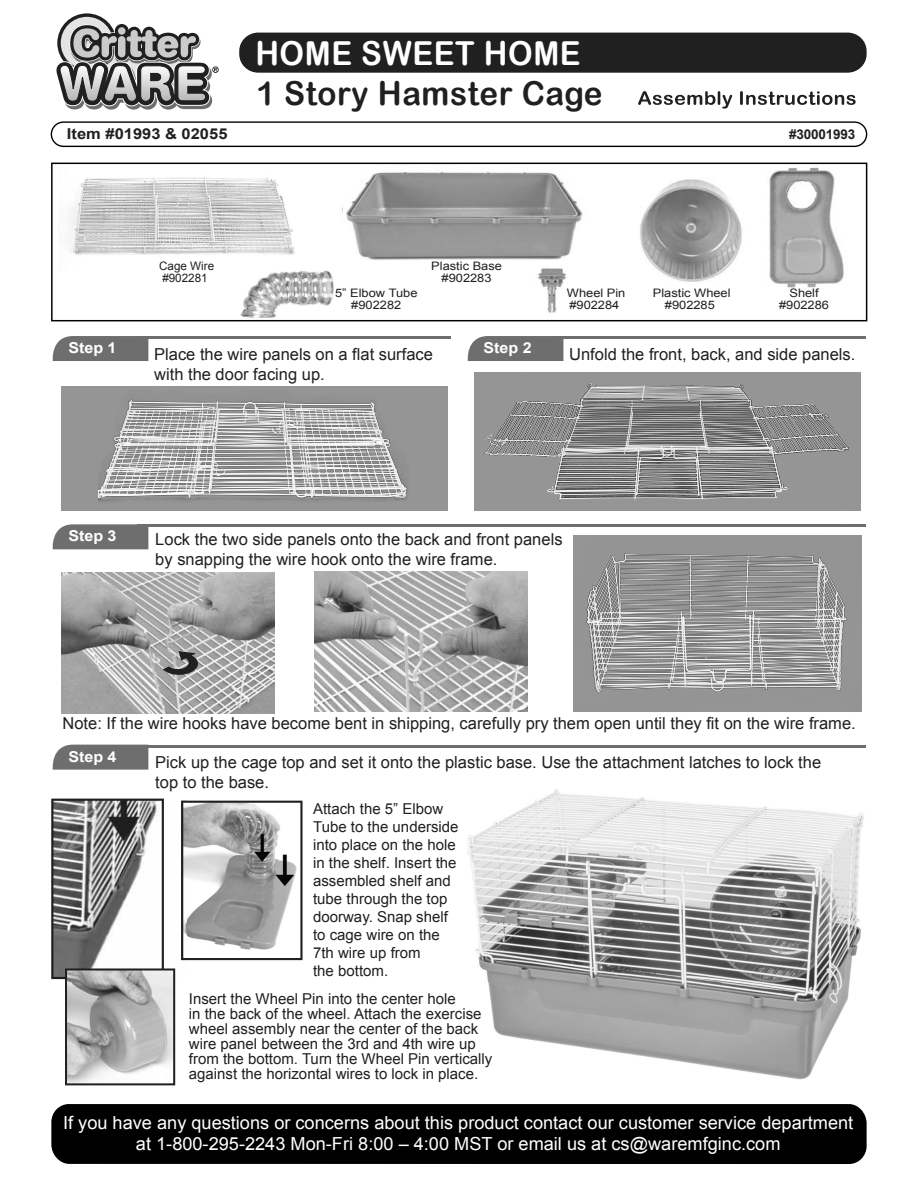
<style>
.page{position:relative;width:918px;height:1188px;background:#fff}
.page>*{position:absolute;margin:0;border:0;box-sizing:border-box;transform-origin:0 0}
.t1{font:33px "Arial Rounded MT Bold";letter-spacing:.02em;color:#202020;scale:.95 1}
.t2{font:33px "Arial Rounded MT Bold";letter-spacing:.02em;color:#fff;scale:.94 1}
.t3{font:18px/21.6px "Arial";color:#fff;text-align:center}
.t4{font:16.5px/19.8px "Arial";color:#202020}
.t5{font:15px/18px "Arial";color:#202020}
.t6{font:700 15px "Arial";color:#fff;scale:1.07 1}
.t7{font:700 15px "Arial";color:#202020;scale:1.1 1}
.t8{font:700 13.5px "Arial";letter-spacing:-.015em;color:#202020}
.t9{font:11.7px/12px "Arial";color:#202020;text-align:center;scale:1.1 1}
.t10{font:11.7px/12px "Arial";color:#202020}
</style>
<div class="page">
<div style="left:62px;top:387px;width:386px;height:124px;background:#959595"></div>
<div style="left:474px;top:372px;width:387px;height:139px;background:#959595"></div>
<img style="left:468px;top:789px;width:396px;height:291px">
<img style="left:98px;top:386px;width:310px;height:116px">
<img style="left:58px;top:162px;width:249px;height:93px">
<div style="left:239px;top:33px;width:628px;height:40px;background:#202020;border-radius:19px"></div>
<hr style="left:138px;top:745px;width:728px;height:3px;background:#6e6e6e">
<svg style="left:52px;top:745px;width:96px;height:25px;background:#767676"></svg>
<hr style="left:553px;top:336px;width:313px;height:3px;background:#6e6e6e">
<div style="left:467px;top:336px;width:96px;height:25px;background:#6e6e6e"></div>
<hr style="left:138px;top:336px;width:313px;height:3px;background:#6e6e6e">
<div style="left:52px;top:336px;width:96px;height:25px;background:#6e6e6e"></div>
<img style="left:346px;top:172px;width:237px;height:88px">
<img style="left:769px;top:167px;width:75px;height:119px">
<img style="left:640px;top:179px;width:102px;height:103px">
<img style="left:538px;top:268px;width:30px;height:45px">
<img style="left:240px;top:270px;width:94px;height:48px">
<hr style="left:138px;top:524px;width:728px;height:3px;background:#6e6e6e">
<svg style="left:52px;top:524px;width:96px;height:25px;background:#767676"></svg>
<img style="left:62px;top:572px;width:212px;height:141px">
<svg style="left:163px;top:651px;width:37px;height:26px"></svg>
<img style="left:315px;top:571px;width:212px;height:141px">
<img style="left:576px;top:536px;width:286px;height:176px">
<svg style="left:187px;top:801px;width:116px;height:159px"></svg>
<img style="left:181px;top:801px;width:6px;height:159px">
<img style="left:182px;top:802px;width:5px;height:157px">
<svg style="left:51px;top:799px;width:124px;height:286px"></svg>
<div style="left:51px;top:1104px;width:816px;height:60px;background:#000;border-radius:18px"></div>
<div style="left:51px;top:163px;width:816px;height:158px;border:1px solid #000"></div>
<div style="left:51px;top:121px;width:816px;height:26px;border:1px solid #000;border-radius:12px"></div>
<svg style="left:638px;top:91px;width:94px;height:18px"></svg>
<svg style="left:740px;top:91px;width:116px;height:14px"></svg>
<img style="left:484px;top:382px;width:364px;height:119px">
<div style="left:57px;top:13px;width:60px;height:60px;border:3px solid #202020;border-radius:50%"></div>
<svg style="left:56px;top:19px;width:163px;height:91px"></svg>
<p class="t7" style="left:67px;top:124px;width:147px">Item #01993 &amp; 02055</p>
<h1 class="t2" style="left:255px;top:34px;width:348px">HOME SWEET HOME</h1>
<h1 class="t1" style="left:256px;top:74px;width:366px">1 Story Hamster Cage</h1>
<p class="t8" style="left:789px;top:125px;width:68px">#30001993</p>
<p class="t10" style="left:159px;top:260px;width:57px">Cage Wire #902281</p>
<p class="t9" style="left:431px;top:260px;width:66px">Plastic Base #902283</p>
<p class="t9" style="left:335px;top:287px;width:76px">5” Elbow Tube #902282</p>
<p class="t9" style="left:779px;top:287px;width:47px">Shelf #902286</p>
<p class="t9" style="left:567px;top:287px;width:55px;text-align:left">Wheel Pin #902284</p>
<p class="t9" style="left:653px;top:287px;width:72px">Plastic Wheel #902285</p>
<p class="t6" style="left:68px;top:338px;width:47px">Step 1</p>
<p class="t4" style="left:154px;top:345px;width:280px">Place the wire panels on a flat surface with the door facing up.</p>
<p class="t6" style="left:483px;top:338px;width:47px">Step 2</p>
<p class="t4" style="left:569px;top:345px;width:288px">Unfold the front, back, and side panels.</p>
<p class="t6" style="left:68px;top:526px;width:47px">Step 3</p>
<p class="t4" style="left:155px;top:530px;width:409px">Lock the two side panels onto the back and front panels by snapping the wire hook onto the wire frame.</p>
<p class="t4" style="left:63px;top:714px;width:795px">Note: If the wire hooks have become bent in shipping, carefully pry them open until they fit on the wire frame.</p>
<p class="t6" style="left:68px;top:746px;width:47px">Step 4</p>
<p class="t4" style="left:155px;top:752px;width:667px">Pick up the cage top and set it onto the plastic base. Use the attachment latches to lock the top to the base.</p>
<p class="t5" style="left:313px;top:800px;width:147px">Attach the 5” Elbow<br>Tube to the underside into place on the hole in the shelf. Insert the assembled shelf and tube through the top doorway. Snap shelf to cage wire on the<br>7th wire up from<br>the bottom.</p>
<p class="t5" style="left:189px;top:992px;width:305px;line-height:15px">Insert the Wheel Pin into the center hole<br>in the back of the wheel. Attach the exercise wheel assembly near the center of the back wire panel between the 3rd and 4th wire up from the bottom. Turn the Wheel Pin vertically against the horizontal wires to lock in place.</p>
<p class="t3" style="left:63px;top:1112px;width:792px">If you have any questions or concerns about this product contact our customer service department at 1-800-295-2243 Mon-Fri 8:00 – 4:00 MST or email us at cs@waremfginc.com</p>
</div>
